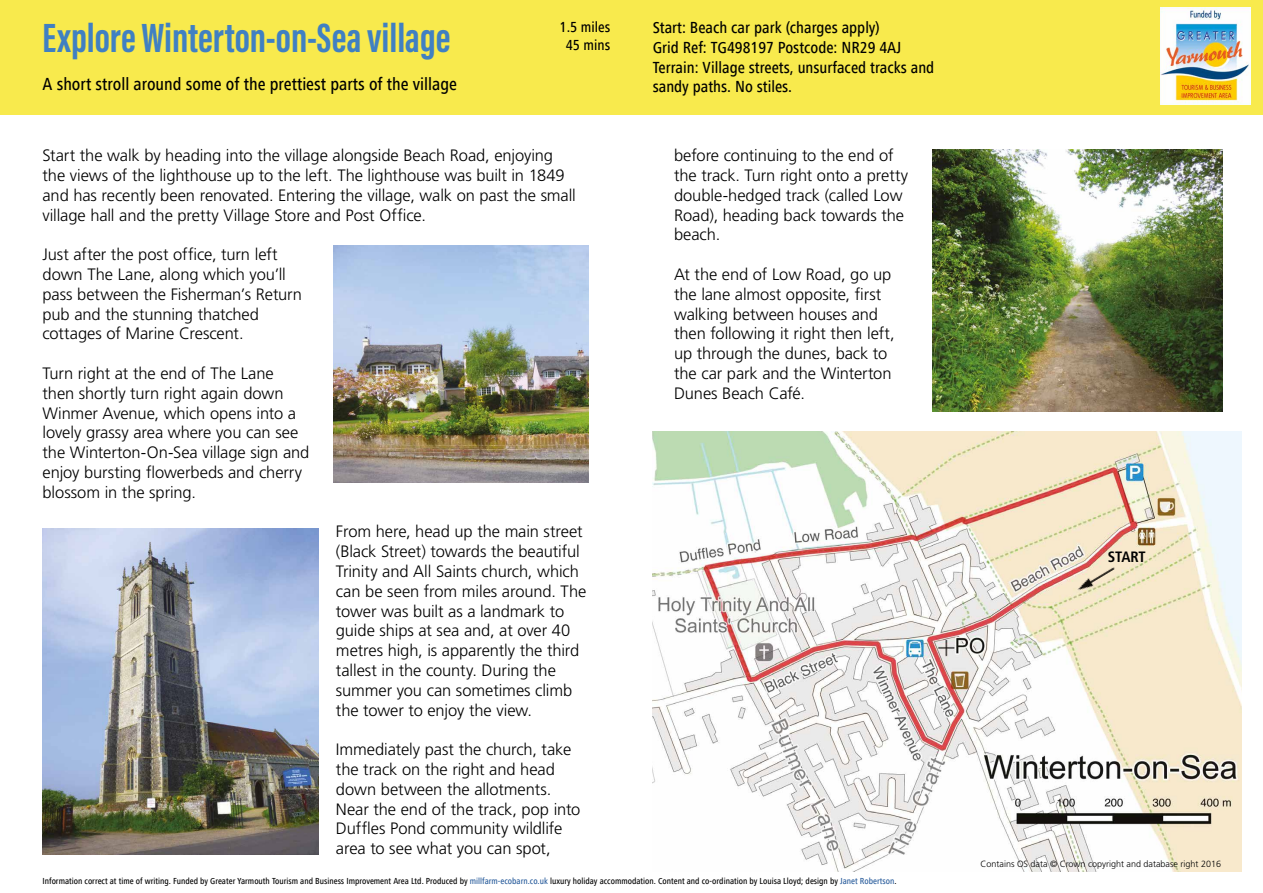
<style>
.page{position:relative;width:1263px;height:893px;background:#fff}
.page>*{position:absolute;margin:0;border:0;box-sizing:border-box;transform-origin:0 0}
.t1{font:700 42px "Acumin Pro Extra Cond";color:#4080c2}
.t2{font:500 condensed 18px "Frutiger Next W01";color:#000}
.t3{font:300 16.5px/19.8px "Frutiger LT Std";letter-spacing:-.005em;color:#000}
.t4{font:500 condensed 16.5px/19.8px "Frutiger Next W01";color:#000}
.t5{font:500 condensed 15px/18px "Frutiger Next W01";color:#000;text-align:center}
.t6{font:700 condensed 15px "Frutiger LT Std";letter-spacing:-.01em;color:#000}
.t7{font:500 condensed 9px "Frutiger Next W01";color:#000}
.t8{font:300 9px "Frutiger LT Std";color:#000}
.s1{color:#275b9b}
</style>
<div class="page">
<div style="left:0;top:0;width:1263px;height:114px;background:#f8ea4d"></div>
<img style="left:653px;top:431px;width:589px;height:441px">
<img style="left:43px;top:528px;width:276px;height:326px">
<img style="left:334px;top:246px;width:255px;height:237px">
<img style="left:932px;top:150px;width:290px;height:261px">
<img style="left:1066px;top:554px;width:58px;height:49px">
<img style="left:1160px;top:8px;width:91px;height:97px">
<h1 class="t1" style="left:43px;top:13px;width:410px">Explore Winterton-on-Sea village</h1>
<p class="t2" style="left:43px;top:74px;width:416px">A short stroll around some of the prettiest parts of the village</p>
<p class="t5" style="left:560px;top:18px;width:52px">1.5 miles<br>45 mins</p>
<p class="t4" style="left:653px;top:18px;width:283px">Start: Beach car park (charges apply)<br>Grid Ref: TG498197 Postcode: NR29 4AJ Terrain: Village streets, unsurfaced tracks and sandy paths. No stiles.</p>
<p class="t3" style="left:43px;top:146px;width:535px">Start the walk by heading into the village alongside Beach Road, enjoying the views of the lighthouse up to the left. The lighthouse was built in 1849 and has recently been renovated. Entering the village, walk on past the small village hall and the pretty Village Store and Post Office.</p>
<p class="t3" style="left:43px;top:245px;width:261px">Just after the post office, turn left down The Lane, along which you’ll pass between the Fisherman’s Return pub and the stunning thatched cottages of Marine Crescent.</p>
<p class="t3" style="left:43px;top:364px;width:268px">Turn right at the end of The Lane then shortly turn right again down Winmer Avenue, which opens into a lovely grassy area where you can see the Winterton-On-Sea village sign and enjoy bursting flowerbeds and cherry blossom in the spring.</p>
<p class="t3" style="left:336px;top:522px;width:252px">From here, head up the main street (Black Street) towards the beautiful Trinity and All Saints church, which can be seen from miles around. The tower was built as a landmark to guide ships at sea and, at over 40 metres high, is apparently the third tallest in the county. During the summer you can sometimes climb the tower to enjoy the view.</p>
<p class="t3" style="left:336px;top:740px;width:246px">Immediately past the church, take the track on the right and head down between the allotments.<br>Near the end of the track, pop into<br>Duffles Pond community wildlife area to see what you can spot,</p>
<p class="t3" style="left:674px;top:146px;width:236px">before continuing to the end of the track. Turn right onto a pretty double-hedged track (called Low<br>Road), heading back towards the beach.</p>
<p class="t3" style="left:674px;top:265px;width:222px">At the end of Low Road, go up the lane almost opposite, first walking between houses and then following it right then left, up through the dunes, back to the car park and the Winterton<br>Dunes Beach Café.</p>
<p class="t7" style="left:43px;top:875px;width:855px">Information correct at time of writing. Funded by Greater Yarmouth Tourism and Business Improvement Area Ltd. Produced by <span class="s1">millfarm-ecobarn.co.uk</span> luxury holiday accommodation. Content and co-ordination by Louisa Lloyd; design by <span class="s1">Janet Robertson</span>.</p>
<p class="t6" style="left:1108px;top:547px;width:39px">START</p>
<p class="t8" style="left:980px;top:859px;width:242px">Contains OS data © Crown copyright and database right 2016</p>
</div>
